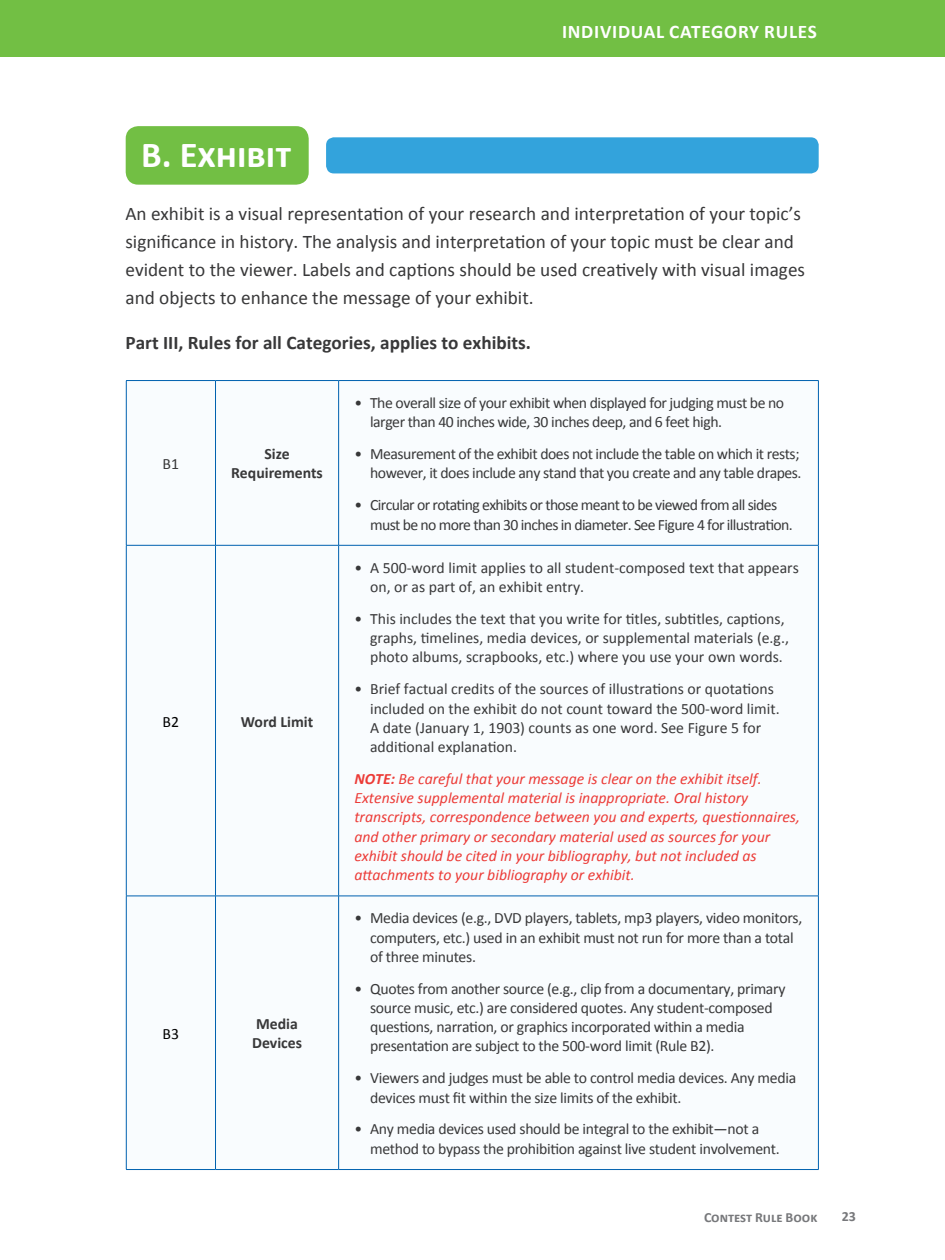
<style>
.page{position:relative;width:945px;height:1260px;background:#fff}
.page>*{position:absolute;margin:0;border:0;box-sizing:border-box;transform-origin:0 0}
.t1{font:700 36.75px "Calibri";color:#fff}
.t2{font:19.25px/28px "Calibri";color:#383839}
.t3{font:700 19.25px "Calibri";color:#383839}
.t4{font:700 19.25px "Calibri";letter-spacing:.04em;color:#fff}
.t5{font:15.75px/19.2px "Calibri";letter-spacing:-.02em;color:#383839}
.t6{font:15.75px/19.2px "Calibri";color:#383839}
.t7{font:italic 15.75px/19.2px "Calibri";color:#ec3b37}
.t8{font:15.75px/19.2px "Calibri";letter-spacing:-.04em;color:#383839}
.t9{font:700 15.75px/19.2px "Calibri";color:#383839;text-align:center}
.t10{font:15.75px "Calibri";color:#000}
.t11{font:700 14px "Calibri";color:#77787b}
.s1{font-weight:700}
</style>
<div class="page">
<svg style="left:127px;top:381px;width:691px;height:788px"></svg>
<hr style="left:126px;top:380px;width:90px;height:1px;background:#0061af">
<hr style="left:126px;top:381px;width:1px;height:164px;background:#0061af">
<hr style="left:216px;top:380px;width:123px;height:1px;background:#0061af">
<hr style="left:215px;top:381px;width:1px;height:164px;background:#0061af">
<hr style="left:339px;top:380px;width:480px;height:1px;background:#0061af">
<hr style="left:338px;top:381px;width:1px;height:164px;background:#0061af">
<hr style="left:818px;top:381px;width:1px;height:164px;background:#0061af">
<hr style="left:126px;top:545px;width:90px;height:1px;background:#0061af">
<hr style="left:126px;top:546px;width:1px;height:350px;background:#0061af">
<hr style="left:216px;top:545px;width:123px;height:1px;background:#0061af">
<hr style="left:215px;top:546px;width:1px;height:350px;background:#0061af">
<hr style="left:339px;top:545px;width:480px;height:1px;background:#0061af">
<hr style="left:338px;top:546px;width:1px;height:350px;background:#0061af">
<hr style="left:818px;top:546px;width:1px;height:350px;background:#0061af">
<hr style="left:126px;top:896px;width:90px;height:1px;background:#0061af">
<hr style="left:126px;top:896px;width:1px;height:273px;background:#0061af">
<hr style="left:216px;top:896px;width:123px;height:1px;background:#0061af">
<hr style="left:215px;top:896px;width:1px;height:273px;background:#0061af">
<hr style="left:339px;top:896px;width:480px;height:1px;background:#0061af">
<hr style="left:338px;top:896px;width:1px;height:273px;background:#0061af">
<hr style="left:818px;top:896px;width:1px;height:273px;background:#0061af">
<hr style="left:126px;top:1169px;width:90px;height:1px;background:#0061af">
<hr style="left:216px;top:1169px;width:123px;height:1px;background:#0061af">
<hr style="left:339px;top:1169px;width:480px;height:1px;background:#0061af">
<div style="left:0;top:0;width:945px;height:56px;background:#72bf44"></div>
<div style="left:326px;top:137px;width:493px;height:36px;background:#33a3dc;border-radius:8px"></div>
<div style="left:126px;top:126px;width:183px;height:59px;background:#72bf44;border-radius:13px"></div>
<h1 class="t1" style="left:141px;top:131px;width:152px">B. Exhibit</h1>
<p class="t4" style="left:562px;top:19px;width:257px">INDIVIDUAL CATEGORY RULES</p>
<p class="t2" style="left:125px;top:199px;width:681px">An exhibit is a visual representation of your research and interpretation of your topic’s significance in history. The analysis and interpretation of your topic must be clear and evident to the viewer. Labels and captions should be used creatively with visual images and objects to enhance the message of your exhibit.</p>
<p class="t3" style="left:125px;top:331px;width:407px">Part III, Rules for all Categories, applies to exhibits.</p>
<p class="t5" style="left:163px;top:454px;width:18px">B1</p>
<p class="t9" style="left:231px;top:444px;width:93px">Size<br>Requirements</p>
<p class="t10" style="left:163px;top:711px;width:18px">B2</p>
<p class="t9" style="left:241px;top:712px;width:74px">Word Limit</p>
<p class="t10" style="left:163px;top:1023px;width:18px">B3</p>
<p class="t9" style="left:252px;top:1014px;width:51px;text-align:left">Media<br>Devices</p>
<p class="t5" style="left:370px;top:393px;width:416px;text-indent:-16px">• The overall size of your exhibit when displayed for judging must be no larger than 40 inches wide, 30 inches deep, and 6 feet high.</p>
<p class="t5" style="left:354px;top:444px;width:449px;text-align:right">• Measurement of the exhibit does not include the table on which it rests; however, it does include any stand that you create and any table drapes.</p>
<p class="t8" style="left:370px;top:495px;width:424px;text-indent:-16px">• Circular or rotating exhibits or those meant to be viewed from all sides must be no more than 30 inches in diameter. See Figure 4 for illustration.</p>
<p class="t6" style="left:370px;top:558px;width:430px;text-indent:-16px">• A 500-word limit applies to all student-composed text that appears on, or as part of, an exhibit entry.</p>
<p class="t6" style="left:370px;top:609px;width:420px;text-indent:-16px">• This includes the text that you write for titles, subtitles, captions, graphs, timelines, media devices, or supplemental materials (e.g., photo albums, scrapbooks, etc.) where you use your own words.</p>
<p class="t6" style="left:370px;top:679px;width:411px;text-indent:-16px">• Brief factual credits of the sources of illustrations or quotations included on the exhibit do not count toward the 500-word limit.<br>A date (January 1, 1903) counts as one word. See Figure 5 for additional explanation.</p>
<p class="t7" style="left:354px;top:768px;width:447px"><span class="s1">NOTE:</span> Be careful that your message is clear on the exhibit itself.<br>Extensive supplemental material is inappropriate. Oral history transcripts, correspondence between you and experts, questionnaires, and other primary or secondary material used as sources for your exhibit should be cited in your bibliography, but not included as attachments to your bibliography or exhibit.</p>
<p class="t5" style="left:370px;top:909px;width:434px;text-indent:-16px">• Media devices (e.g., DVD players, tablets, mp3 players, video monitors, computers, etc.) used in an exhibit must not run for more than a total of three minutes.</p>
<p class="t5" style="left:370px;top:979px;width:417px;text-indent:-16px">• Quotes from another source (e.g., clip from a documentary, primary source music, etc.) are considered quotes. Any student-composed questions, narration, or graphics incorporated within a media presentation are subject to the 500-word limit (Rule B2).</p>
<p class="t5" style="left:370px;top:1069px;width:428px;text-indent:-16px">• Viewers and judges must be able to control media devices. Any media devices must fit within the size limits of the exhibit.</p>
<p class="t5" style="left:370px;top:1120px;width:411px;text-indent:-16px">• Any media devices used should be integral to the exhibit—not a method to bypass the prohibition against live student involvement.</p>
<p class="t11" style="left:704px;top:1209px;width:115px">Contest Rule Book</p>
<p class="t11" style="left:842px;top:1208px;width:16px">23</p>
</div>
